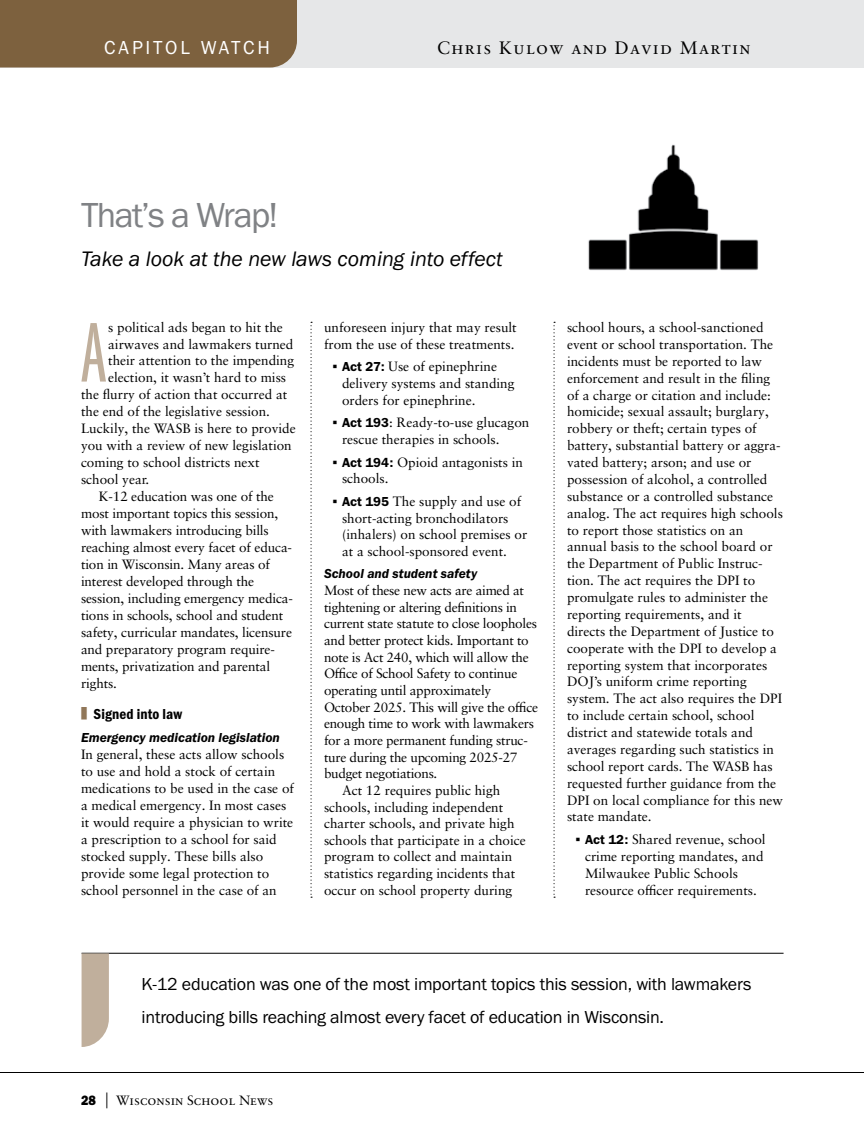
<style>
.page{position:relative;width:864px;height:1134px;background:#fff}
.page>*{position:absolute;margin:0;border:0;box-sizing:border-box;transform-origin:0 0}
.t1{font:87.75px "Franklin Gothic URW Ext Com D Boo";color:#c0af9c}
.t2{font:36px "Franklin Gothic URW Boo";letter-spacing:-.04em;color:#808285}
.t3{font:21.75px "Franklin Gothic URW Boo Ita";color:#000}
.t4{font:19.5px "Franklin Gothic URW Boo";letter-spacing:.15em;color:#fff}
.t5{font:19.5px "Franklin Gothic URW Boo";letter-spacing:.195em;color:#fff}
.t6{font:18px/33px "Franklin Gothic URW Boo";letter-spacing:-.01em;color:#000}
.t7{font:18px "Sabon LT Pro";letter-spacing:.075em;color:#000}
.t8{font:18px "Sabon LT Pro";letter-spacing:.1em;color:#000}
.t9{font:15px "Franklin Gothic URW Con Dem";letter-spacing:.01em;color:#000}
.t10{font:13.5px/16.8px "Sabon LT Pro";color:#000}
.t11{font:13.5px "Franklin Gothic URW Dem Ita";color:#000}
.s1{color:#917759}
.s2{font-family:"Universal Std Newswith Comm Pi"}
.s3{font-family:"Franklin Gothic URW Dem"}
.s4{font-family:"Franklin Gothic URW Hea";font-size:14.1px}
.s5{font-size:20.25px}
</style>
<div class="page">
<hr style="left:82px;top:953px;width:702px;height:1px;background:#000">
<svg style="left:82px;top:953px;width:27px;height:94px;background:#c3b4a2"></svg>
<svg style="left:554px;top:322px;width:1px;height:576px"></svg>
<svg style="left:310px;top:322px;width:2px;height:576px"></svg>
<hr style="left:0;top:1072px;width:864px;height:1px;background:#000">
<div style="left:0;top:0;width:864px;height:68px;background:#e6e7e8"></div>
<div style="left:0;top:0;width:297px;height:68px;background:#7d613e"></div>
<img style="left:588px;top:144px;width:171px;height:127px">
<h3 class="t4" style="left:104px;top:35px;width:167px">CAPITOL WATCH</h3>
<h3 class="t7" style="left:437px;top:37px;width:315px">Chris Kulow and David Martin</h3>
<h3 class="t5" style="left:148px;top:35px;width:150px">DEPARTMENT</h3>
<h3 class="t8" style="left:456px;top:37px;width:170px">Name O. Author</h3>
<h2 class="t2" style="left:81px;top:193px;width:199px">That’s a Wrap!</h2>
<h3 class="t3" style="left:81px;top:245px;width:423px">Take a look at the new laws coming into effect</h3>
<h1 class="t1" style="left:81px;top:306px;width:27px">A</h1>
<p class="t10" style="left:108px;top:319px;width:176px">s political ads began to hit the</p>
<p class="t10" style="left:108px;top:335px;width:187px">airwaves and lawmakers turned</p>
<p class="t10" style="left:108px;top:352px;width:188px">their attention to the impending</p>
<p class="t10" style="left:108px;top:368px;width:180px">election, it wasn’t hard to miss</p>
<p class="t10" style="left:81px;top:385px;width:208px">the flurry of action that occurred at</p>
<p class="t10" style="left:81px;top:402px;width:191px">the end of the legislative session.</p>
<p class="t10" style="left:81px;top:419px;width:216px">Luckily, the WASB is here to provide</p>
<p class="t10" style="left:81px;top:436px;width:212px">you with a review of new legislation</p>
<p class="t10" style="left:81px;top:453px;width:180px">coming to school districts next</p>
<p class="t10" style="left:81px;top:470px;width:70px">school year.</p>
<p class="t10" style="left:99px;top:487px;width:176px">K-12 education was one of the</p>
<p class="t10" style="left:81px;top:504px;width:199px">most important topics this session,</p>
<p class="t10" style="left:81px;top:521px;width:189px">with lawmakers introducing bills</p>
<p class="t10" style="left:81px;top:538px;width:213px">reaching almost every facet of educa-</p>
<p class="t10" style="left:81px;top:555px;width:191px">tion in Wisconsin. Many areas of</p>
<p class="t10" style="left:81px;top:572px;width:175px">interest developed through the</p>
<p class="t10" style="left:81px;top:589px;width:214px">session, including emergency medica-</p>
<p class="t10" style="left:81px;top:606px;width:204px">tions in schools, school and student</p>
<p class="t10" style="left:81px;top:623px;width:213px">safety, curricular mandates, licensure</p>
<p class="t10" style="left:81px;top:640px;width:195px">and preparatory program require-</p>
<p class="t10" style="left:81px;top:658px;width:191px">ments, privatization and parental</p>
<p class="t10" style="left:81px;top:675px;width:37px">rights.</p>
<p class="t9" style="left:75px;top:703px;width:108px"><span class="s1">|</span>Signed into law</p>
<p class="t11" style="left:81px;top:728px;width:200px">Emergency medication legislation</p>
<p class="t10" style="left:81px;top:745px;width:215px">In general, these acts allow schools to use and hold a stock of certain medications to be used in the case of a medical emergency. In most cases it would require a physician to write a prescription to a school for said stocked supply. These bills also provide some legal protection to school personnel in the case of an</p>
<p class="t10" style="left:324px;top:319px;width:194px">unforeseen injury that may result from the use of these treatments.</p>
<p class="t10" style="left:342px;top:358px;width:174px;text-indent:-9px"><span class="s2">▪</span> <span class="s3">Act 27:</span> Use of epinephrine delivery systems and standing orders for epinephrine.</p>
<p class="t10" style="left:342px;top:414px;width:189px;text-indent:-9px"><span class="s2">▪</span> <span class="s3">Act 193</span>: Ready-to-use glucagon rescue therapies in schools.</p>
<p class="t10" style="left:342px;top:453px;width:183px;text-indent:-9px"><span class="s2">▪</span> <span class="s3">Act 194:</span> Opioid antagonists in schools.</p>
<p class="t10" style="left:342px;top:493px;width:187px;text-indent:-9px"><span class="s2">▪</span> <span class="s3">Act 195</span> The supply and use of short-acting bronchodilators (inhalers) on school premises or at a school-sponsored event.</p>
<p class="t11" style="left:324px;top:565px;width:155px">School and student safety</p>
<p class="t10" style="left:324px;top:582px;width:202px">Most of these new acts are aimed at</p>
<p class="t10" style="left:324px;top:598px;width:195px">tightening or altering definitions in</p>
<p class="t10" style="left:324px;top:615px;width:214px">current state statute to close loopholes</p>
<p class="t10" style="left:324px;top:632px;width:206px">and better protect kids. Important to</p>
<p class="t10" style="left:324px;top:648px;width:206px">note is Act 240, which will allow the</p>
<p class="t10" style="left:324px;top:665px;width:195px">Office of School Safety to continue</p>
<p class="t10" style="left:324px;top:682px;width:169px">operating until approximately</p>
<p class="t10" style="left:324px;top:698px;width:216px">October 2025. This will give the office</p>
<p class="t10" style="left:324px;top:715px;width:212px">enough time to work with lawmakers</p>
<p class="t10" style="left:324px;top:732px;width:205px">for a more permanent funding struc-</p>
<p class="t10" style="left:324px;top:748px;width:195px">ture during the upcoming 2025-27</p>
<p class="t10" style="left:324px;top:765px;width:115px">budget negotiations.</p>
<p class="t10" style="left:342px;top:781px;width:160px">Act 12 requires public high</p>
<p class="t10" style="left:324px;top:798px;width:181px">schools, including independent</p>
<p class="t10" style="left:324px;top:815px;width:192px">charter schools, and private high</p>
<p class="t10" style="left:324px;top:831px;width:203px">schools that participate in a choice</p>
<p class="t10" style="left:324px;top:848px;width:190px">program to collect and maintain</p>
<p class="t10" style="left:324px;top:865px;width:193px">statistics regarding incidents that</p>
<p class="t10" style="left:324px;top:881px;width:190px">occur on school property during</p>
<p class="t10" style="left:567px;top:319px;width:218px">school hours, a school-sanctioned event or school transportation. The incidents must be reported to law enforcement and result in the filing of a charge or citation and include: homicide; sexual assault; burglary, robbery or theft; certain types of battery, substantial battery or aggra&shy;vated battery; arson; and use or possession of alcohol, a controlled substance or a controlled substance analog. The act requires high schools to report those statistics on an annual basis to the school board or the Department of Public Instruc&shy;tion. The act requires the DPI to promulgate rules to administer the reporting requirements, and it directs the Department of Justice to cooperate with the DPI to develop a reporting system that incorporates DOJ’s uniform crime reporting system. The act also requires the DPI to include certain school, school district and statewide totals and averages regarding such statistics in school report cards. The WASB has requested further guidance from the DPI on local compliance for this new state mandate.</p>
<p class="t10" style="left:585px;top:831px;width:182px;text-indent:-9px"><span class="s2">▪</span> <span class="s3">Act 12:</span> Shared revenue, school crime reporting mandates, and<br>Milwaukee Public Schools resource officer requirements.</p>
<h3 class="t6" style="left:142px;top:967px;width:611px">K-12 education was one of the most important topics this session, with lawmakers introducing bills reaching almost every facet of education in Wisconsin.</h3>
<p class="t10" style="left:81px;top:1092px;width:194px"><span class="s4">28</span> <span class="s5">|</span> Wisconsin School News</p>
</div>
